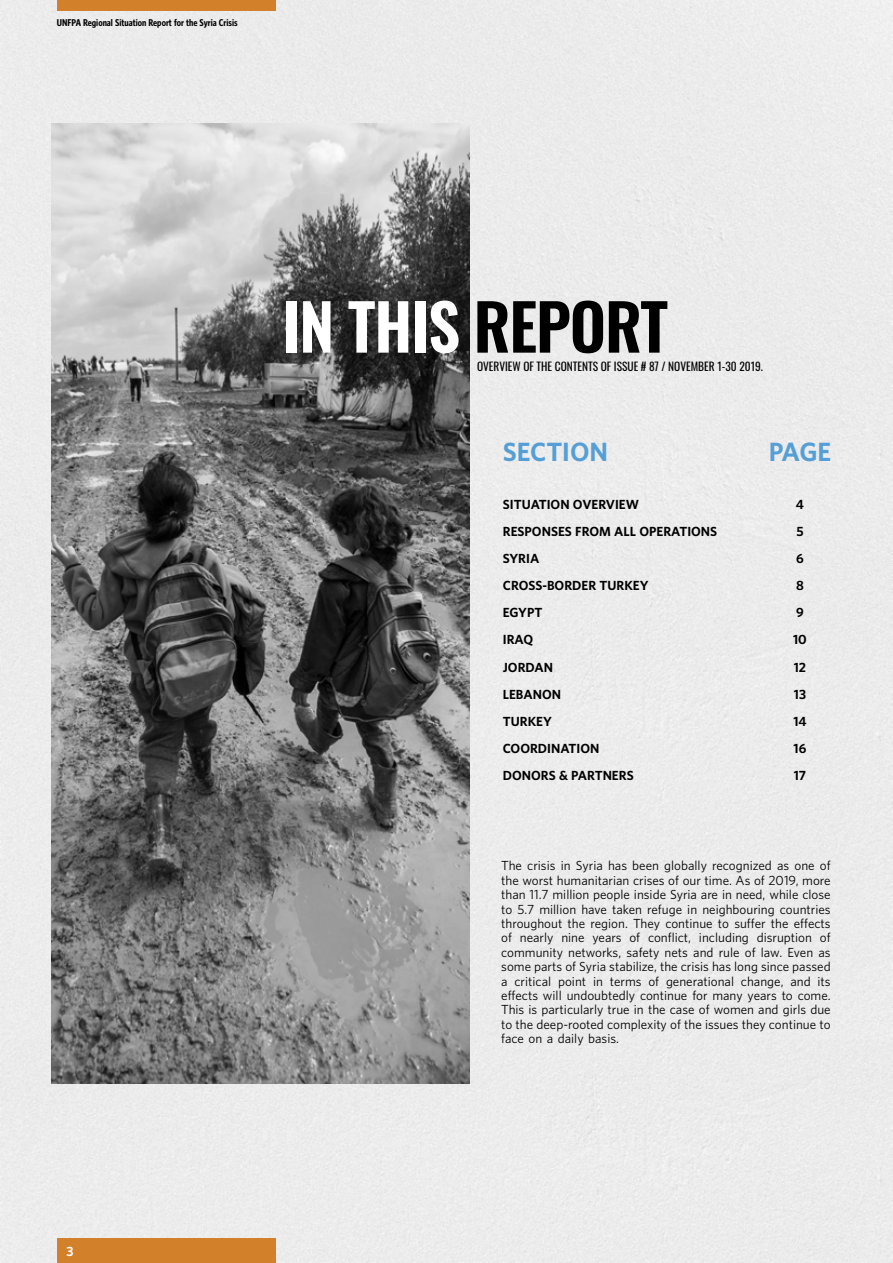
<style>
.page{position:relative;width:893px;height:1263px;background:#ececec}
.page>*{position:absolute;margin:0;border:0;box-sizing:border-box;transform-origin:0 0}
.t1{font:600 63.45px "Oswald";letter-spacing:-.02em;color:#fff}
.t2{font:700 24px "UNFPA";color:#559ed6}
.t3{font:12px/14.4px "UNFPA Text";color:#000;text-align:right}
.t4{font:700 12px "UNFPA";color:#000}
.t5{font:700 12px "UNFPA";color:#fff}
.t6{font:11.4px "Oswald";color:#000}
.t7{font:700 condensed 9px "UNFPA";color:#000}
.s1{color:#000}
</style>
<div class="page">
<div style="left:57px;top:0;width:218px;height:11px;background:#d2802a"></div>
<div style="left:57px;top:1238px;width:218px;height:25px;background:#d2802a"></div>
<img style="left:52px;top:123px;width:418px;height:960px">
<p class="t7" style="left:57px;top:16px;width:182px">UNFPA Regional Situation Report for the Syria Crisis</p>
<p class="t5" style="left:67px;top:1243px;width:9px">3</p>
<h1 class="t1" style="left:282px;top:294px;width:387px">IN THIS <span class="s1">REPORT</span></h1>
<p class="t6" style="left:477px;top:356px;width:287px">OVERVIEW OF THE CONTENTS OF ISSUE # 87 / NOVEMBER 1-30 2019.</p>
<h2 class="t2" style="left:503px;top:436px;width:107px">SECTION</h2>
<p class="t4" style="left:503px;top:496px;width:138px">SITUATION OVERVIEW</p>
<p class="t4" style="left:503px;top:523px;width:216px">RESPONSES FROM ALL OPERATIONS</p>
<p class="t4" style="left:503px;top:550px;width:38px">SYRIA</p>
<p class="t4" style="left:503px;top:577px;width:147px">CROSS-BORDER TURKEY</p>
<p class="t4" style="left:503px;top:605px;width:41px">EGYPT</p>
<p class="t4" style="left:503px;top:632px;width:32px">IRAQ</p>
<p class="t4" style="left:503px;top:659px;width:52px">JORDAN</p>
<p class="t4" style="left:503px;top:686px;width:60px">LEBANON</p>
<p class="t4" style="left:503px;top:713px;width:51px">TURKEY</p>
<p class="t4" style="left:503px;top:740px;width:98px">COORDINATION</p>
<p class="t4" style="left:503px;top:768px;width:132px">DONORS &amp; PARTNERS</p>
<h2 class="t2" style="left:769px;top:436px;width:64px">PAGE</h2>
<p class="t4" style="left:796px;top:496px;width:10px">4</p>
<p class="t4" style="left:796px;top:523px;width:9px">5</p>
<p class="t4" style="left:796px;top:550px;width:9px">6</p>
<p class="t4" style="left:796px;top:577px;width:9px">8</p>
<p class="t4" style="left:796px;top:605px;width:9px">9</p>
<p class="t4" style="left:793px;top:632px;width:15px">10</p>
<p class="t4" style="left:794px;top:659px;width:14px">12</p>
<p class="t4" style="left:794px;top:686px;width:14px">13</p>
<p class="t4" style="left:793px;top:713px;width:15px">14</p>
<p class="t4" style="left:794px;top:740px;width:14px">16</p>
<p class="t4" style="left:794px;top:768px;width:14px">17</p>
<p class="t3" style="left:501px;top:858px;width:331px">The crisis in Syria has been globally recognized as one of the worst humanitarian crises of our time. As of 2019, more than 11.7 million people inside Syria are in need, while close to 5.7 million have taken refuge in neighbouring countries throughout the region. They continue to suffer the effects of</p>
<p class="t3" style="left:520px;top:930px;width:35px">nearly</p>
<p class="t3" style="left:648px;top:930px;width:45px">conflict,</p>
<p class="t3" style="left:699px;top:930px;width:51px">including</p>
<p class="t3" style="left:757px;top:930px;width:57px">disruption</p>
<p class="t3" style="left:501px;top:930px;width:12px">of</p>
<p class="t3" style="left:501px;top:945px;width:331px">community networks, safety nets and rule of law. Even as</p>
<p class="t3" style="left:501px;top:959px;width:331px">some parts of Syria stabilize, the crisis has long since passed</p>
<p class="t3" style="left:817px;top:973px;width:15px">its</p>
<p class="t3" style="left:629px;top:930px;width:12px">of</p>
<p class="t3" style="left:561px;top:930px;width:25px">nine</p>
<p class="t3" style="left:592px;top:930px;width:31px">years</p>
<p class="t3" style="left:514px;top:973px;width:38px">critical</p>
<p class="t3" style="left:666px;top:973px;width:70px">generational</p>
<p class="t3" style="left:741px;top:973px;width:44px">change,</p>
<p class="t3" style="left:790px;top:973px;width:22px">and</p>
<p class="t3" style="left:648px;top:973px;width:12px">of</p>
<p class="t3" style="left:558px;top:973px;width:30px">point</p>
<p class="t3" style="left:593px;top:973px;width:11px">in</p>
<p class="t3" style="left:610px;top:973px;width:33px">terms</p>
<p class="t3" style="left:501px;top:973px;width:331px;text-align:left">a<br>effects will undoubtedly continue for many years to come.<br>This is particularly true in the case of women and girls due to the deep-rooted complexity of the issues they continue to face on a daily basis.</p>
</div>
